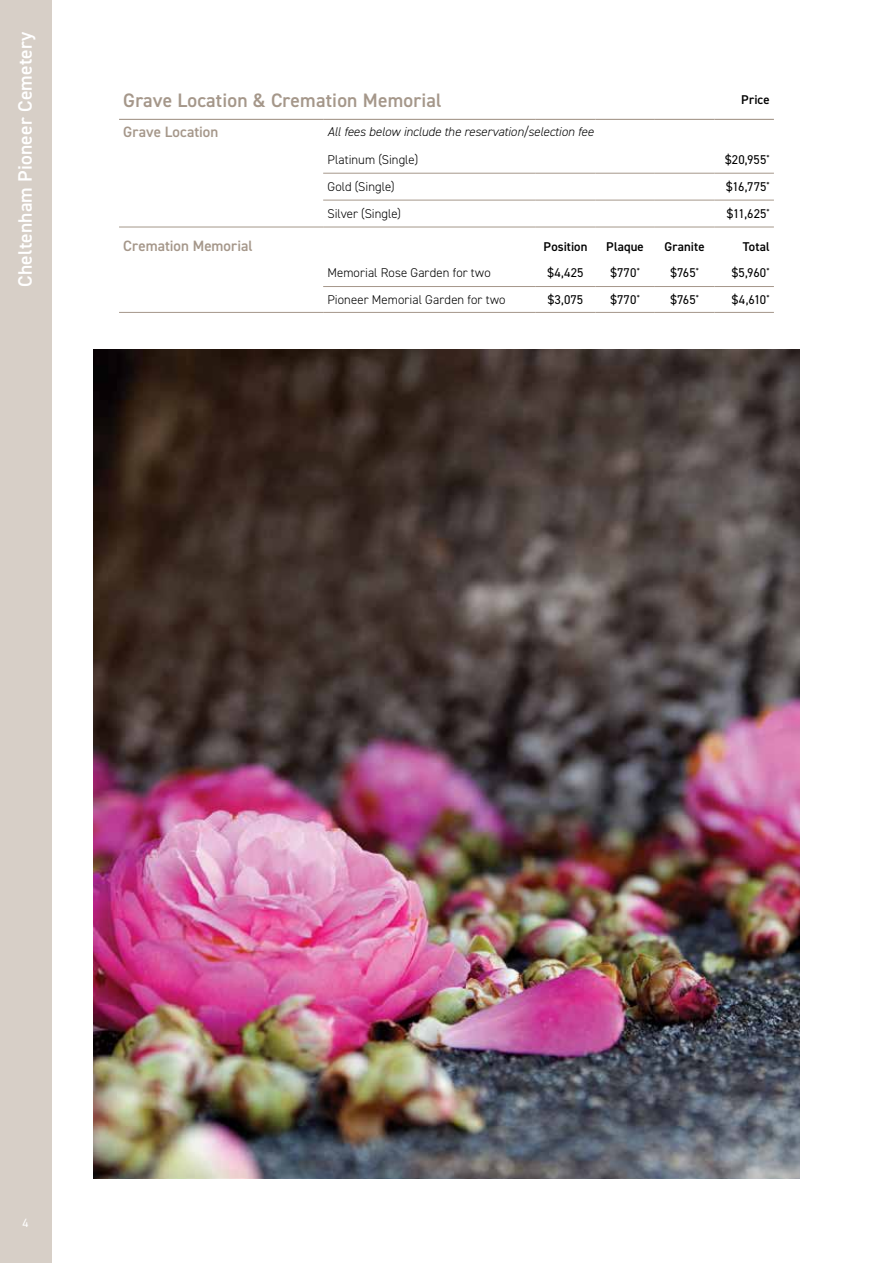
<style>
.page{position:relative;width:893px;height:1263px;background:#fff}
.page>*{position:absolute;margin:0;border:0;box-sizing:border-box;transform-origin:0 0}
.t1{font:600 19.5px "DIN2014";letter-spacing:.01em;color:#a5978a}
.t2{font:600 19.5px "DIN2014";letter-spacing:.01em;color:#fff}
.t3{font:600 15px "DIN2014";letter-spacing:.005em;color:#a5978a}
.t4{font:300 12.75px "DIN2014";letter-spacing:.005em;color:#000}
.t5{font:12.75px "DIN2014";letter-spacing:.005em;color:#000}
.t6{font:italic 300 12.75px "DIN2014";color:#000}
.t7{font:600 12.75px "DIN2014";letter-spacing:.01em;color:#000}
.t8{font:12px "DIN2014";color:#fff}
</style>
<div class="page">
<div style="left:0;top:0;width:51px;height:1263px;background:#d7cfc7"></div>
<hr style="left:536px;top:173px;width:59px;height:1px;background:#a5978a">
<hr style="left:595px;top:173px;width:60px;height:1px;background:#a5978a">
<hr style="left:655px;top:173px;width:59px;height:1px;background:#a5978a">
<hr style="left:714px;top:173px;width:60px;height:1px;background:#a5978a">
<hr style="left:536px;top:200px;width:59px;height:1px;background:#a5978a">
<hr style="left:595px;top:200px;width:60px;height:1px;background:#a5978a">
<hr style="left:655px;top:200px;width:59px;height:1px;background:#a5978a">
<hr style="left:714px;top:200px;width:60px;height:1px;background:#a5978a">
<hr style="left:536px;top:286px;width:59px;height:1px;background:#a5978a">
<hr style="left:595px;top:286px;width:60px;height:1px;background:#a5978a">
<hr style="left:655px;top:286px;width:59px;height:1px;background:#a5978a">
<hr style="left:536px;top:312px;width:59px;height:1px;background:#a5978a">
<hr style="left:595px;top:312px;width:60px;height:1px;background:#a5978a">
<hr style="left:655px;top:312px;width:59px;height:1px;background:#a5978a">
<hr style="left:323px;top:173px;width:213px;height:1px;background:#a5978a">
<hr style="left:323px;top:200px;width:213px;height:1px;background:#a5978a">
<hr style="left:323px;top:286px;width:213px;height:1px;background:#a5978a">
<hr style="left:714px;top:286px;width:60px;height:1px;background:#a5978a">
<hr style="left:323px;top:312px;width:213px;height:1px;background:#a5978a">
<hr style="left:714px;top:312px;width:60px;height:1px;background:#a5978a">
<hr style="left:119px;top:312px;width:204px;height:1px;background:#a5978a">
<hr style="left:119px;top:119px;width:204px;height:1px;background:#a5978a">
<hr style="left:323px;top:119px;width:213px;height:1px;background:#a5978a">
<hr style="left:536px;top:119px;width:59px;height:1px;background:#a5978a">
<hr style="left:595px;top:119px;width:60px;height:1px;background:#a5978a">
<hr style="left:655px;top:119px;width:59px;height:1px;background:#a5978a">
<hr style="left:714px;top:119px;width:60px;height:1px;background:#a5978a">
<hr style="left:119px;top:227px;width:204px;height:1px;background:#a5978a">
<hr style="left:323px;top:227px;width:213px;height:1px;background:#a5978a">
<hr style="left:536px;top:227px;width:59px;height:1px;background:#a5978a">
<hr style="left:595px;top:227px;width:60px;height:1px;background:#a5978a">
<hr style="left:655px;top:227px;width:59px;height:1px;background:#a5978a">
<hr style="left:714px;top:227px;width:60px;height:1px;background:#a5978a">
<img style="left:94px;top:350px;width:705px;height:828px">
<h1 class="t2" style="left:12px;top:287px;width:257px;rotate:-90deg">Cheltenham Pioneer Cemetery</h1>
<h1 class="t1" style="left:123px;top:87px;width:320px">Grave Location &amp; Cremation Memorial</h1>
<p class="t7" style="left:741px;top:91px;width:30px">Price</p>
<p class="t3" style="left:123px;top:122px;width:97px">Grave Location</p>
<p class="t6" style="left:327px;top:124px;width:268px">All fees below include the reservation/selection fee</p>
<p class="t4" style="left:327px;top:152px;width:92px">Platinum (Single)</p>
<p class="t5" style="left:725px;top:152px;width:46px">$20,955<sup>*</sup></p>
<p class="t4" style="left:327px;top:179px;width:69px">Gold (Single)</p>
<p class="t5" style="left:726px;top:179px;width:45px">$16,775<sup>*</sup></p>
<p class="t4" style="left:327px;top:206px;width:75px">Silver (Single)</p>
<p class="t5" style="left:727px;top:206px;width:44px">$11,625<sup>*</sup></p>
<p class="t3" style="left:123px;top:236px;width:131px">Cremation Memorial</p>
<p class="t7" style="left:544px;top:238px;width:45px">Position</p>
<p class="t7" style="left:606px;top:238px;width:39px">Plaque</p>
<p class="t7" style="left:664px;top:238px;width:42px">Granite</p>
<p class="t7" style="left:743px;top:238px;width:28px">Total</p>
<p class="t4" style="left:327px;top:265px;width:165px">Memorial Rose Garden for two</p>
<p class="t5" style="left:547px;top:265px;width:38px">$4,425</p>
<p class="t5" style="left:610px;top:265px;width:31px">$770<sup>*</sup></p>
<p class="t5" style="left:670px;top:265px;width:30px">$765<sup>*</sup></p>
<p class="t5" style="left:732px;top:265px;width:39px">$5,960<sup>*</sup></p>
<p class="t4" style="left:327px;top:292px;width:180px">Pioneer Memorial Garden for two</p>
<p class="t5" style="left:548px;top:292px;width:37px">$3,075</p>
<p class="t5" style="left:610px;top:292px;width:31px">$770<sup>*</sup></p>
<p class="t5" style="left:670px;top:292px;width:30px">$765<sup>*</sup></p>
<p class="t5" style="left:732px;top:292px;width:39px">$4,610<sup>*</sup></p>
<p class="t8" style="left:23px;top:1215px;width:8px">4</p>
</div>
